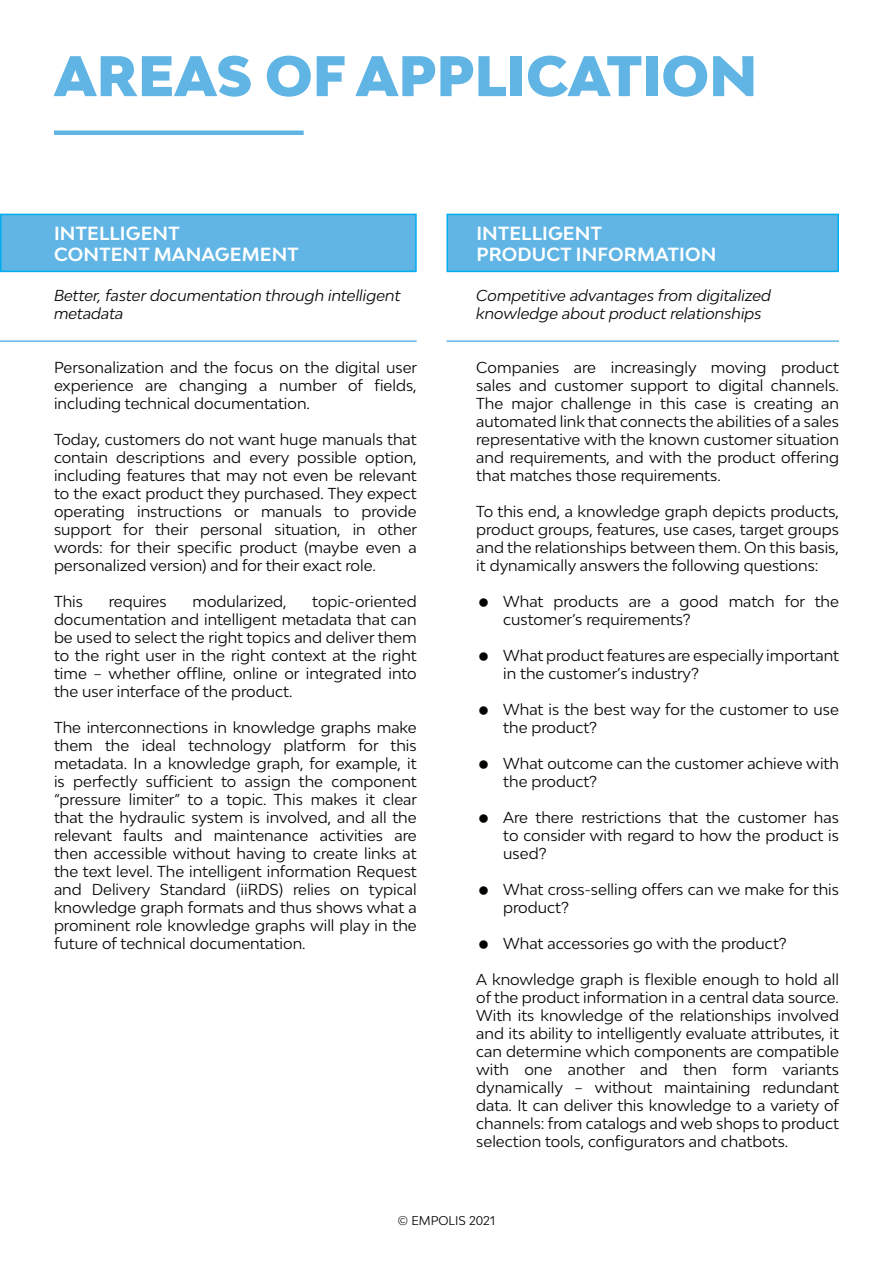
<style>
.page{position:relative;width:893px;height:1263px;background:#fff}
.page>*{position:absolute;margin:0;border:0;box-sizing:border-box;transform-origin:0 0}
.t1{font:900 54px "Bw Modelica";color:#60b5e5}
.t2{font:700 18px/21.6px "Bw Modelica";letter-spacing:.01em;color:#fff}
.t3{font:15px/18px "Bw Modelica";color:#040503;text-align:justify}
.t4{font:italic 15px/18px "Bw Modelica";color:#040503}
.t5{font:12px "Bw Modelica";color:#040503}
</style>
<div class="page">
<div style="left:446px;top:214px;width:393px;height:58px;background:#60b5e5;border:2px solid #00aeef"></div>
<div style="left:1px;top:214px;width:415px;height:57px;background:#60b5e5"></div>
<div style="left:0;top:214px;width:417px;height:58px;border:2px solid #00aeef"></div>
<hr style="left:54px;top:131px;width:250px;height:4px;background:#60b5e5">
<hr style="left:0;top:340px;width:417px;height:2px;background:#60b5e5">
<hr style="left:446px;top:340px;width:393px;height:2px;background:#60b5e5">
<h1 class="t1" style="left:54px;top:41px;width:705px">AREAS OF APPLICATION</h1>
<p class="t2" style="left:54px;top:222px;width:246px">INTELLIGENT<br>CONTENT MANAGEMENT</p>
<p class="t4" style="left:54px;top:286px;width:348px">Better, faster documentation through intelligent metadata</p>
<p class="t3" style="left:54px;top:358px;width:365px">Personalization and the focus on the digital user experience are changing a number of fields, including technical documentation.</p>
<p class="t3" style="left:54px;top:430px;width:365px">Today, customers do not want huge manuals that contain descriptions and every possible option, including features that may not even be relevant to the exact product they purchased. They expect operating instructions or manuals to provide support for their personal situation, in other words: for their specific product (maybe even a personalized version) and for their exact role.</p>
<p class="t3" style="left:54px;top:592px;width:30px">This</p>
<p class="t3" style="left:109px;top:592px;width:59px">requires</p>
<p class="t3" style="left:192px;top:592px;width:96px">modularized,</p>
<p class="t3" style="left:54px;top:592px;width:364px;text-indent:258px">topic-oriented documentation and intelligent metadata that can be used to select the right topics and deliver them to the right user in the right context at the right time – whether offline, online or integrated into the user interface of the product.</p>
<p class="t3" style="left:54px;top:718px;width:365px">The interconnections in knowledge graphs make them the ideal technology platform for this metadata. In a knowledge graph, for example, it is perfectly sufficient to assign the component “pressure limiter” to a topic. This makes it clear that the hydraulic system is involved, and all the relevant faults and maintenance activities are then accessible without having to create links at the text level. The intelligent information Request and Delivery Standard (iiRDS) relies on typical knowledge graph formats and thus shows what a prominent role knowledge graphs will play in the future of technical documentation.</p>
<p class="t2" style="left:476px;top:222px;width:242px">INTELLIGENT<br>PRODUCT INFORMATION</p>
<p class="t4" style="left:476px;top:286px;width:296px">Competitive advantages from digitalized knowledge about product relationships</p>
<p class="t3" style="left:476px;top:358px;width:364px">Companies are increasingly moving product sales and customer support to digital channels.<br>The major challenge in this case is creating an automated link that connects the abilities of a sales representative with the known customer situation and requirements, and with the product offering that matches those requirements.</p>
<p class="t3" style="left:476px;top:502px;width:364px">To this end, a knowledge graph depicts products, product groups, features, use cases, target groups and the relationships between them. On this basis, it dynamically answers the following questions:</p>
<p class="t3" style="left:503px;top:592px;width:337px">What products are a good match for the customer’s requirements?</p>
<p class="t3" style="left:503px;top:646px;width:337px">What product features are especially important in the customer’s industry?</p>
<p class="t3" style="left:503px;top:700px;width:337px">What is the best way for the customer to use the product?</p>
<p class="t3" style="left:503px;top:754px;width:337px">What outcome can the customer achieve with the product?</p>
<p class="t3" style="left:503px;top:808px;width:337px">Are there restrictions that the customer has to consider with regard to how the product is used?</p>
<p class="t3" style="left:503px;top:880px;width:337px">What cross-selling offers can we make for this product?</p>
<p class="t3" style="left:503px;top:934px;width:285px">What accessories go with the product?</p>
<p class="t3" style="left:476px;top:970px;width:364px">A knowledge graph is flexible enough to hold all of the product information in a central data source.<br>With its knowledge of the relationships involved and its ability to intelligently evaluate attributes, it can determine which components are compatible with one another and then form variants dynamically – without maintaining redundant data. It can deliver this knowledge to a variety of channels: from catalogs and web shops to product selection tools, configurators and chatbots.</p>
<p class="t5" style="left:398px;top:1213px;width:99px">© EMPOLIS 2021</p>
</div>
